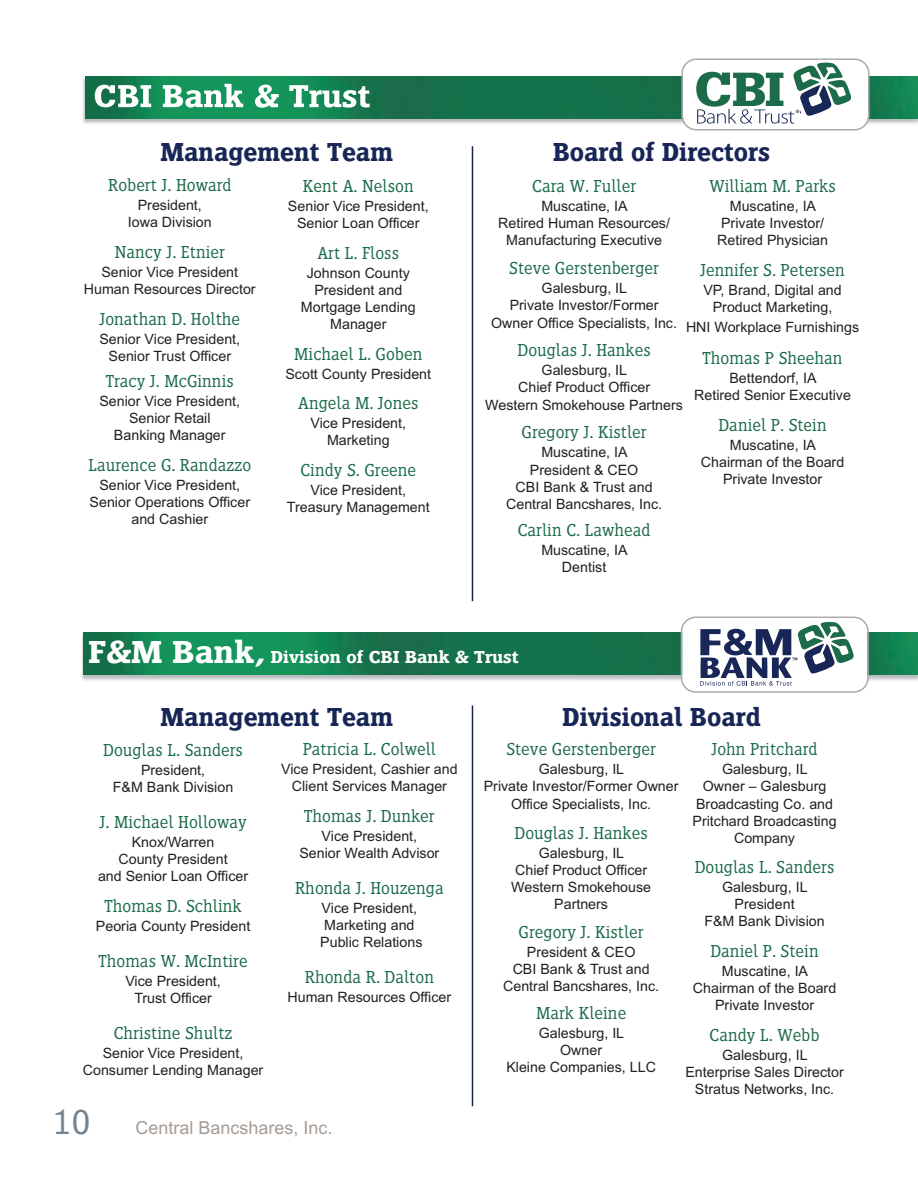
<style>
.page{position:relative;width:918px;height:1188px;background:#fff}
.page>*{position:absolute;margin:0;border:0;box-sizing:border-box;transform-origin:0 0}
.t1{font:300 36px "Siseriff LT Std";color:#76848f}
.t2{font:600 27px "Siseriff LT Std";color:#172656}
.t3{font:300 18px "Siseriff LT Std";color:#1c6b49}
.t4{font:600 18px "Siseriff LT Std";color:#fff;scale:1.08 1}
.t5{font:18px "Arial";color:#a59b93}
.t6{font:14.25px/17.1px "Arial";color:#231f20;text-align:center}
.s1{font-size:33px}
</style>
<div class="page">
<img style="left:81px;top:631px;width:837px;height:50px">
<img style="left:84px;top:633px;width:834px;height:42px">
<img style="left:83px;top:76px;width:835px;height:48px">
<img style="left:85px;top:77px;width:833px;height:42px">
<svg style="left:95px;top:85px;width:56px;height:22px"></svg>
<svg style="left:163px;top:84px;width:80px;height:24px"></svg>
<svg style="left:255px;top:85px;width:24px;height:23px"></svg>
<svg style="left:289px;top:85px;width:81px;height:23px"></svg>
<hr style="left:472px;top:146px;width:1px;height:455px;background:#172656">
<hr style="left:472px;top:705px;width:1px;height:401px;background:#172656">
<svg style="left:681px;top:617px;width:188px;height:76px"></svg>
<svg style="left:681px;top:58px;width:189px;height:72px"></svg>
<h2 class="t2" style="left:160px;top:142px;width:234px">Management Team</h2>
<h2 class="t2" style="left:553px;top:142px;width:219px">Board of Directors</h2>
<p class="t3" style="left:108px;top:175px;width:125px">Robert J. Howard</p>
<p class="t6" style="left:128px;top:198px;width:85px">President,<br>Iowa Division</p>
<p class="t3" style="left:115px;top:242px;width:112px">Nancy J. Etnier</p>
<p class="t6" style="left:84px;top:265px;width:173px">Senior Vice President<br>Human Resources Director</p>
<p class="t3" style="left:99px;top:308px;width:142px">Jonathan D. Holthe</p>
<p class="t6" style="left:99px;top:331px;width:142px">Senior Vice President,<br>Senior Trust Officer</p>
<p class="t3" style="left:106px;top:371px;width:130px">Tracy J. McGinnis</p>
<p class="t6" style="left:99px;top:394px;width:142px">Senior Vice President,<br>Senior Retail<br>Banking Manager</p>
<p class="t3" style="left:88px;top:454px;width:164px">Laurence G. Randazzo</p>
<p class="t6" style="left:90px;top:477px;width:162px">Senior Vice President,<br>Senior Operations Officer and Cashier</p>
<p class="t3" style="left:303px;top:176px;width:112px">Kent A. Nelson</p>
<p class="t6" style="left:288px;top:199px;width:142px">Senior Vice President,<br>Senior Loan Officer</p>
<p class="t3" style="left:317px;top:243px;width:83px">Art L. Floss</p>
<p class="t6" style="left:301px;top:266px;width:116px">Johnson County<br>President and<br>Mortgage Lending<br>Manager</p>
<p class="t3" style="left:294px;top:344px;width:130px">Michael L. Goben</p>
<p class="t6" style="left:285px;top:366px;width:147px">Scott County President</p>
<p class="t3" style="left:298px;top:393px;width:122px">Angela M. Jones</p>
<p class="t6" style="left:311px;top:416px;width:97px">Vice President,<br>Marketing</p>
<p class="t3" style="left:300px;top:460px;width:117px">Cindy S. Greene</p>
<p class="t6" style="left:287px;top:483px;width:144px">Vice President,<br>Treasury Management</p>
<p class="t3" style="left:709px;top:176px;width:128px">William M. Parks</p>
<p class="t6" style="left:717px;top:199px;width:112px">Muscatine, IA<br>Private Investor/<br>Retired Physician</p>
<p class="t3" style="left:700px;top:260px;width:146px">Jennifer S. Petersen</p>
<p class="t6" style="left:703px;top:283px;width:140px">VP, Brand, Digital and<br>Product Marketing,</p>
<p class="t6" style="left:686px;top:320px;width:175px">HNI Workplace Furnishings</p>
<p class="t3" style="left:703px;top:348px;width:141px">Thomas P Sheehan</p>
<p class="t6" style="left:694px;top:371px;width:158px">Bettendorf, IA<br>Retired Senior Executive</p>
<p class="t3" style="left:718px;top:415px;width:110px">Daniel P. Stein</p>
<p class="t6" style="left:701px;top:438px;width:145px">Muscatine, IA<br>Chairman of the Board<br>Private Investor</p>
<p class="t3" style="left:532px;top:176px;width:106px">Cara W. Fuller</p>
<p class="t6" style="left:498px;top:199px;width:173px">Muscatine, IA<br>Retired Human Resources/<br>Manufacturing Executive</p>
<p class="t3" style="left:509px;top:258px;width:151px">Steve Gerstenberger</p>
<p class="t6" style="left:491px;top:281px;width:187px">Galesburg, IL<br>Private Investor/Former<br>Owner Office Specialists, Inc.</p>
<p class="t3" style="left:517px;top:340px;width:135px">Douglas J. Hankes</p>
<p class="t6" style="left:485px;top:363px;width:199px">Galesburg, IL<br>Chief Product Officer<br>Western Smokehouse Partners</p>
<p class="t3" style="left:522px;top:422px;width:127px">Gregory J. Kistler</p>
<p class="t6" style="left:506px;top:445px;width:158px">Muscatine, IA<br>President &amp; CEO<br>CBI Bank &amp; Trust and<br>Central Bancshares, Inc.</p>
<p class="t3" style="left:518px;top:520px;width:134px">Carlin C. Lawhead</p>
<p class="t6" style="left:541px;top:543px;width:88px">Muscatine, IA<br>Dentist</p>
<p class="t4" style="left:89px;top:650px;width:400px"><span class="s1">F&amp;M Bank,</span> Division of CBI Bank &amp; Trust</p>
<h2 class="t2" style="left:160px;top:707px;width:234px">Management Team</h2>
<h2 class="t2" style="left:562px;top:707px;width:200px">Divisional Board</h2>
<p class="t3" style="left:711px;top:739px;width:108px">John Pritchard</p>
<p class="t6" style="left:693px;top:762px;width:146px">Galesburg, IL<br>Owner – Galesburg<br>Broadcasting Co. and<br>Pritchard Broadcasting<br>Company</p>
<p class="t3" style="left:695px;top:857px;width:141px">Douglas L. Sanders</p>
<p class="t6" style="left:704px;top:880px;width:122px">Galesburg, IL<br>President<br>F&amp;M Bank Division</p>
<p class="t3" style="left:710px;top:941px;width:110px">Daniel P. Stein</p>
<p class="t6" style="left:693px;top:964px;width:145px">Muscatine, IA<br>Chairman of the Board<br>Private Investor</p>
<p class="t3" style="left:710px;top:1025px;width:112px">Candy L. Webb</p>
<p class="t6" style="left:685px;top:1048px;width:160px">Galesburg, IL<br>Enterprise Sales Director<br>Stratus Networks, Inc.</p>
<p class="t3" style="left:506px;top:739px;width:151px">Steve Gerstenberger</p>
<p class="t6" style="left:484px;top:762px;width:196px">Galesburg, IL<br>Private Investor/Former Owner<br>Office Specialists, Inc.</p>
<p class="t3" style="left:515px;top:823px;width:135px">Douglas J. Hankes</p>
<p class="t6" style="left:511px;top:846px;width:141px">Galesburg, IL<br>Chief Product Officer<br>Western Smokehouse<br>Partners</p>
<p class="t3" style="left:519px;top:922px;width:127px">Gregory J. Kistler</p>
<p class="t6" style="left:503px;top:945px;width:158px">President &amp; CEO<br>CBI Bank &amp; Trust and<br>Central Bancshares, Inc.</p>
<p class="t3" style="left:536px;top:1003px;width:92px">Mark Kleine</p>
<p class="t6" style="left:506px;top:1026px;width:151px">Galesburg, IL<br>Owner<br>Kleine Companies, LLC</p>
<p class="t3" style="left:303px;top:739px;width:135px">Patricia L. Colwell</p>
<p class="t6" style="left:281px;top:762px;width:178px">Vice President, Cashier and<br>Client Services Manager</p>
<p class="t3" style="left:304px;top:806px;width:132px">Thomas J. Dunker</p>
<p class="t6" style="left:299px;top:829px;width:141px">Vice President,<br>Senior Wealth Advisor</p>
<p class="t3" style="left:295px;top:878px;width:150px">Rhonda J. Houzenga</p>
<p class="t6" style="left:320px;top:901px;width:104px;text-align:left">Vice President,<br>Marketing and<br>Public Relations</p>
<p class="t3" style="left:305px;top:967px;width:131px">Rhonda R. Dalton</p>
<p class="t6" style="left:288px;top:990px;width:165px">Human Resources Officer</p>
<p class="t3" style="left:103px;top:740px;width:141px">Douglas L. Sanders</p>
<p class="t6" style="left:113px;top:763px;width:122px">President,<br>F&amp;M Bank Division</p>
<p class="t3" style="left:100px;top:812px;width:149px">J. Michael Holloway</p>
<p class="t6" style="left:98px;top:835px;width:152px">Knox/Warren<br>County President<br>and Senior Loan Officer</p>
<p class="t3" style="left:105px;top:896px;width:139px">Thomas D. Schlink</p>
<p class="t6" style="left:96px;top:919px;width:156px">Peoria County President</p>
<p class="t3" style="left:99px;top:951px;width:151px">Thomas W. McIntire</p>
<p class="t6" style="left:125px;top:974px;width:97px">Vice President,<br>Trust Officer</p>
<p class="t3" style="left:114px;top:1023px;width:120px">Christine Shultz</p>
<p class="t6" style="left:83px;top:1046px;width:182px">Senior Vice President,<br>Consumer Lending Manager</p>
<h1 class="t1" style="left:53px;top:1102px;width:39px">10</h1>
<p class="t5" style="left:136px;top:1121px;width:199px">Central Bancshares, Inc.</p>
</div>
